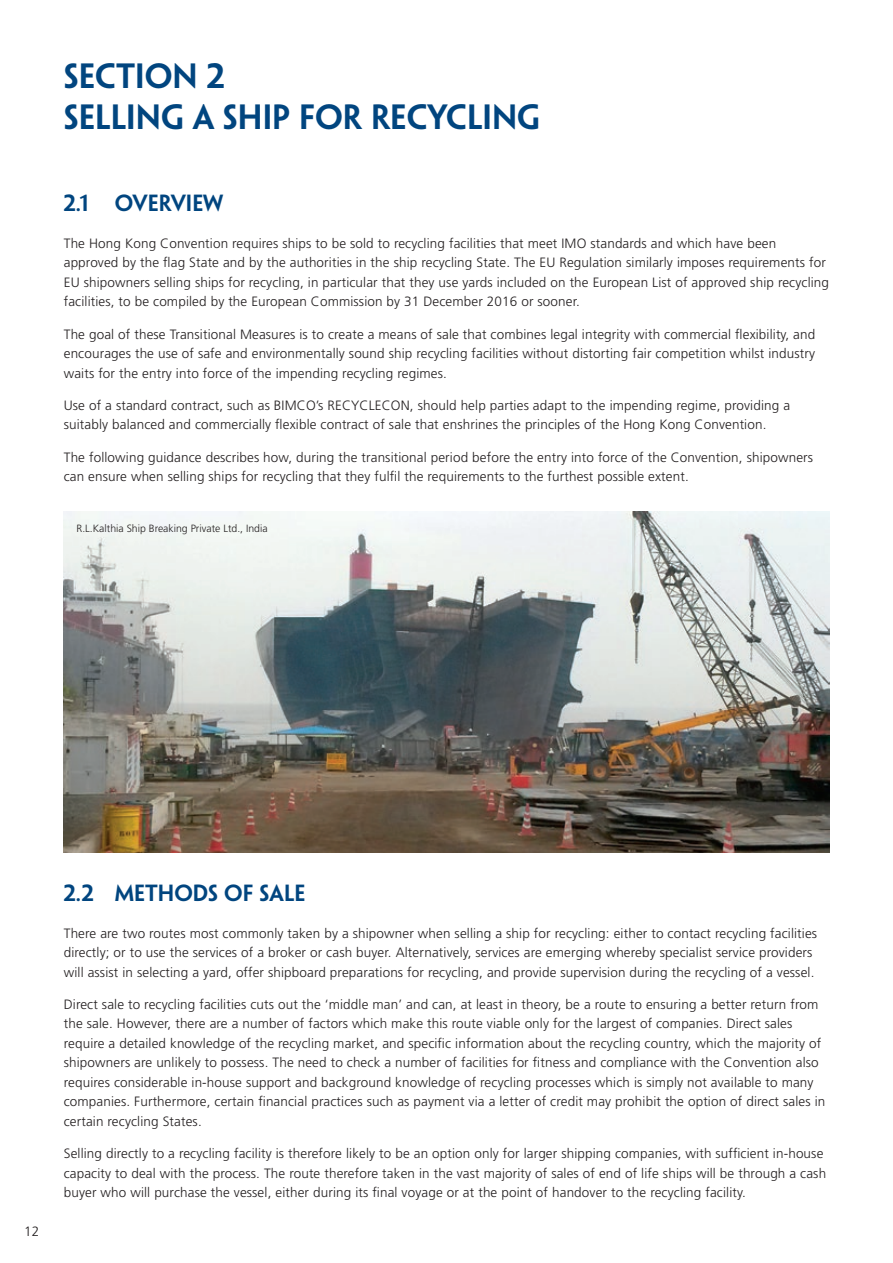
<style>
.page{position:relative;width:893px;height:1263px;background:#fff}
.page>*{position:absolute;margin:0;border:0;box-sizing:border-box;transform-origin:0 0}
.Page_head{font:600 31.5px/40.5px "Penumbra Sans Std";color:#01457f}
.subby{font:600 21px "Penumbra Sans Std";color:#01457f}
.t1{font:300 13.5px/19.5px "Frutiger LT Std";letter-spacing:.01em;color:#231f20}
.Footnote{font:300 10.5px "Frutiger LT Std";color:#231f20}
</style>
<div class="page">
<img style="left:64px;top:511px;width:765px;height:342px">
<p class="Page_head" style="left:64px;top:56px;width:478px">SECTION 2<br>SELLING A SHIP FOR RECYCLING</p>
<p class="subby" style="left:64px;top:190px;width:161px">2.1 OVERVIEW</p>
<p class="t1" style="left:64px;top:234px;width:767px">The Hong Kong Convention requires ships to be sold to recycling facilities that meet IMO standards and which have been approved by the flag State and by the authorities in the ship recycling State. The EU Regulation similarly imposes requirements for EU shipowners selling ships for recycling, in particular that they use yards included on the European List of approved ship recycling facilities, to be compiled by the European Commission by 31 December 2016 or sooner.</p>
<p class="t1" style="left:64px;top:324px;width:753px;text-align:justify">The goal of these Transitional Measures is to create a means of sale that combines legal integrity with commercial flexibility, and encourages the use of safe and environmentally sound ship recycling facilities without distorting fair competition whilst industry waits for the entry into force of the impending recycling regimes.</p>
<p class="t1" style="left:64px;top:396px;width:728px">Use of a standard contract, such as BIMCO’s RECYCLECON, should help parties adapt to the impending regime, providing a suitably balanced and commercially flexible contract of sale that enshrines the principles of the Hong Kong Convention.</p>
<p class="t1" style="left:64px;top:447px;width:751px">The following guidance describes how, during the transitional period before the entry into force of the Convention, shipowners can ensure when selling ships for recycling that they fulfil the requirements to the furthest possible extent.</p>
<p class="Footnote" style="left:77px;top:522px;width:193px">R.L.Kalthia Ship Breaking Private Ltd., India</p>
<p class="t1" style="left:24px;top:1222px;width:17px">12</p>
<p class="subby" style="left:64px;top:880px;width:243px">2.2 METHODS OF SALE</p>
<p class="t1" style="left:64px;top:923px;width:755px">There are two routes most commonly taken by a shipowner when selling a ship for recycling: either to contact recycling facilities directly; or to use the services of a broker or cash buyer. Alternatively, services are emerging whereby specialist service providers will assist in selecting a yard, offer shipboard preparations for recycling, and provide supervision during the recycling of a vessel.</p>
<p class="t1" style="left:64px;top:995px;width:763px">Direct sale to recycling facilities cuts out the ‘middle man’ and can, at least in theory, be a route to ensuring a better return from the sale. However, there are a number of factors which make this route viable only for the largest of companies. Direct sales require a detailed knowledge of the recycling market, and specific information about the recycling country, which the majority of shipowners are unlikely to possess. The need to check a number of facilities for fitness and compliance with the Convention also requires considerable in-house support and background knowledge of recycling processes which is simply not available to many companies. Furthermore, certain financial practices such as payment via a letter of credit may prohibit the option of direct sales in certain recycling States.</p>
<p class="t1" style="left:64px;top:1144px;width:764px">Selling directly to a recycling facility is therefore likely to be an option only for larger shipping companies, with sufficient in-house capacity to deal with the process. The route therefore taken in the vast majority of sales of end of life ships will be through a cash buyer who will purchase the vessel, either during its final voyage or at the point of handover to the recycling facility.</p>
</div>
